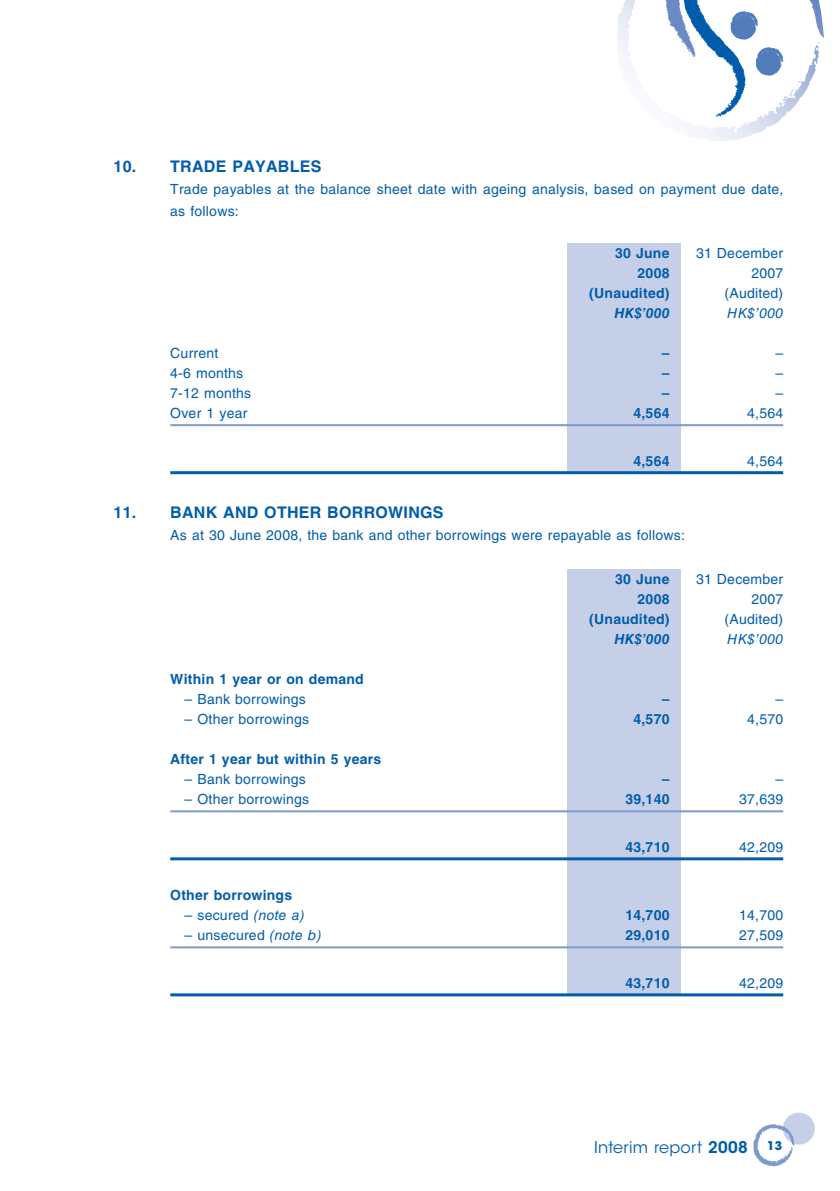
<style>
.page{position:relative;width:840px;height:1191px;background:#fff}
.page>*{position:absolute;margin:0;border:0;box-sizing:border-box;transform-origin:0 0}
.t1{font:700 16px "Helvetica LT Std";letter-spacing:.015em;color:#015dab}
.t2{font:16px "ITC Avant Garde Std";letter-spacing:.015em;color:#015dab}
.t3{font:14px/22px "Helvetica LT Std";letter-spacing:.015em;color:#015dab}
.t4{font:700 14px "Helvetica LT Std";letter-spacing:.015em;color:#015dab}
.t5{font:italic 700 14px "Helvetica LT Std";letter-spacing:.015em;color:#015dab}
.t6{font:italic 14px "Helvetica LT Std";letter-spacing:.015em;color:#015dab}
.s1{font-style:italic}
.s2{font-weight:600}
</style>
<div class="page">
<svg style="left:626px;top:0;width:193px;height:129px"></svg>
<div style="left:782px;top:1112px;width:32px;height:32px;background:#c6cfe8;border-radius:50%"></div>
<svg style="left:753px;top:1123px;width:40px;height:43px"></svg>
<div style="left:567px;top:243px;width:113px;height:230px;background:#c6cfe8"></div>
<hr style="left:170px;top:424px;width:612px;height:2px;background:#7f99cd">
<hr style="left:170px;top:471px;width:612px;height:3px;background:#015dab">
<div style="left:567px;top:569px;width:113px;height:426px;background:#c6cfe8"></div>
<hr style="left:170px;top:810px;width:612px;height:2px;background:#7f99cd">
<hr style="left:170px;top:857px;width:612px;height:3px;background:#015dab">
<hr style="left:170px;top:946px;width:612px;height:2px;background:#7f99cd">
<hr style="left:170px;top:993px;width:612px;height:3px;background:#015dab">
<p class="t1" style="left:113px;top:157px;width:41px">10. TRA</p>
<p class="t1" style="left:204px;top:157px;width:119px">DE PAYABLES</p>
<p class="t3" style="left:170px;top:178px;width:614px">Trade payables at the balance sheet date with ageing analysis, based on payment due date, as follows:</p>
<p class="t4" style="left:614px;top:245px;width:56px">30 June</p>
<p class="t3" style="left:695px;top:242px;width:89px">31 December</p>
<p class="t4" style="left:637px;top:265px;width:33px">2008</p>
<p class="t3" style="left:751px;top:262px;width:33px">2007</p>
<p class="t4" style="left:589px;top:285px;width:82px">(Unaudited)</p>
<p class="t3" style="left:724px;top:282px;width:60px">(Audited)</p>
<p class="t5" style="left:614px;top:305px;width:57px">HK$’000</p>
<p class="t6" style="left:726px;top:305px;width:57px">HK$’000</p>
<p class="t3" style="left:170px;top:342px;width:50px">Current</p>
<p class="t4" style="left:661px;top:345px;width:9px">–</p>
<p class="t3" style="left:775px;top:342px;width:9px">–</p>
<p class="t3" style="left:170px;top:362px;width:74px">4-6 months</p>
<p class="t4" style="left:661px;top:365px;width:9px">–</p>
<p class="t3" style="left:775px;top:362px;width:9px">–</p>
<p class="t3" style="left:170px;top:382px;width:82px">7-12 months</p>
<p class="t4" style="left:661px;top:385px;width:9px">–</p>
<p class="t3" style="left:775px;top:382px;width:9px">–</p>
<p class="t3" style="left:170px;top:402px;width:79px">Over 1 year</p>
<p class="t4" style="left:633px;top:405px;width:37px">4,564</p>
<p class="t3" style="left:746px;top:402px;width:37px">4,564</p>
<p class="t4" style="left:633px;top:453px;width:37px">4,564</p>
<p class="t3" style="left:746px;top:450px;width:37px">4,564</p>
<p class="t1" style="left:113px;top:503px;width:239px">11. BANK AND OTHER BORRO</p>
<p class="t1" style="left:388px;top:503px;width:57px">WINGS</p>
<p class="t3" style="left:170px;top:524px;width:516px">As at 30 June 2008, the bank and other borrowings were repayable as follows:</p>
<p class="t4" style="left:614px;top:571px;width:56px">30 June</p>
<p class="t3" style="left:695px;top:568px;width:89px">31 December</p>
<p class="t4" style="left:637px;top:591px;width:33px">2008</p>
<p class="t3" style="left:751px;top:588px;width:33px">2007</p>
<p class="t4" style="left:589px;top:611px;width:82px">(Unaudited)</p>
<p class="t3" style="left:724px;top:608px;width:60px">(Audited)</p>
<p class="t5" style="left:614px;top:631px;width:57px">HK$’000</p>
<p class="t6" style="left:726px;top:631px;width:57px">HK$’000</p>
<p class="t4" style="left:170px;top:671px;width:195px">Within 1 year or on demand</p>
<p class="t3" style="left:184px;top:688px;width:123px">– Bank borrowings</p>
<p class="t4" style="left:661px;top:691px;width:9px">–</p>
<p class="t3" style="left:775px;top:688px;width:9px">–</p>
<p class="t3" style="left:184px;top:708px;width:126px">– Other borrowings</p>
<p class="t4" style="left:633px;top:711px;width:37px">4,570</p>
<p class="t3" style="left:746px;top:708px;width:37px">4,570</p>
<p class="t4" style="left:170px;top:751px;width:212px">After 1 year but within 5 years</p>
<p class="t3" style="left:184px;top:768px;width:123px">– Bank borrowings</p>
<p class="t4" style="left:661px;top:771px;width:9px">–</p>
<p class="t3" style="left:775px;top:768px;width:9px">–</p>
<p class="t3" style="left:184px;top:788px;width:126px">– Other borrowings</p>
<p class="t4" style="left:625px;top:791px;width:46px">39,140</p>
<p class="t3" style="left:738px;top:788px;width:46px">37,639</p>
<p class="t4" style="left:625px;top:839px;width:46px">43,710</p>
<p class="t3" style="left:738px;top:836px;width:46px">42,209</p>
<p class="t4" style="left:170px;top:887px;width:123px">Other borrowings</p>
<p class="t3" style="left:184px;top:904px;width:121px">– secured <span class="s1">(note a)</span></p>
<p class="t4" style="left:625px;top:907px;width:46px">14,700</p>
<p class="t3" style="left:738px;top:904px;width:46px">14,700</p>
<p class="t3" style="left:184px;top:924px;width:138px">– unsecured <span class="s1">(note b)</span></p>
<p class="t4" style="left:625px;top:927px;width:46px">29,010</p>
<p class="t3" style="left:738px;top:924px;width:46px">27,509</p>
<p class="t4" style="left:625px;top:975px;width:46px">43,710</p>
<p class="t3" style="left:738px;top:972px;width:46px">42,209</p>
<p class="t2" style="left:593px;top:1137px;width:181px">Interim report <span class="s2">2008</span> <sup>13</sup></p>
</div>
